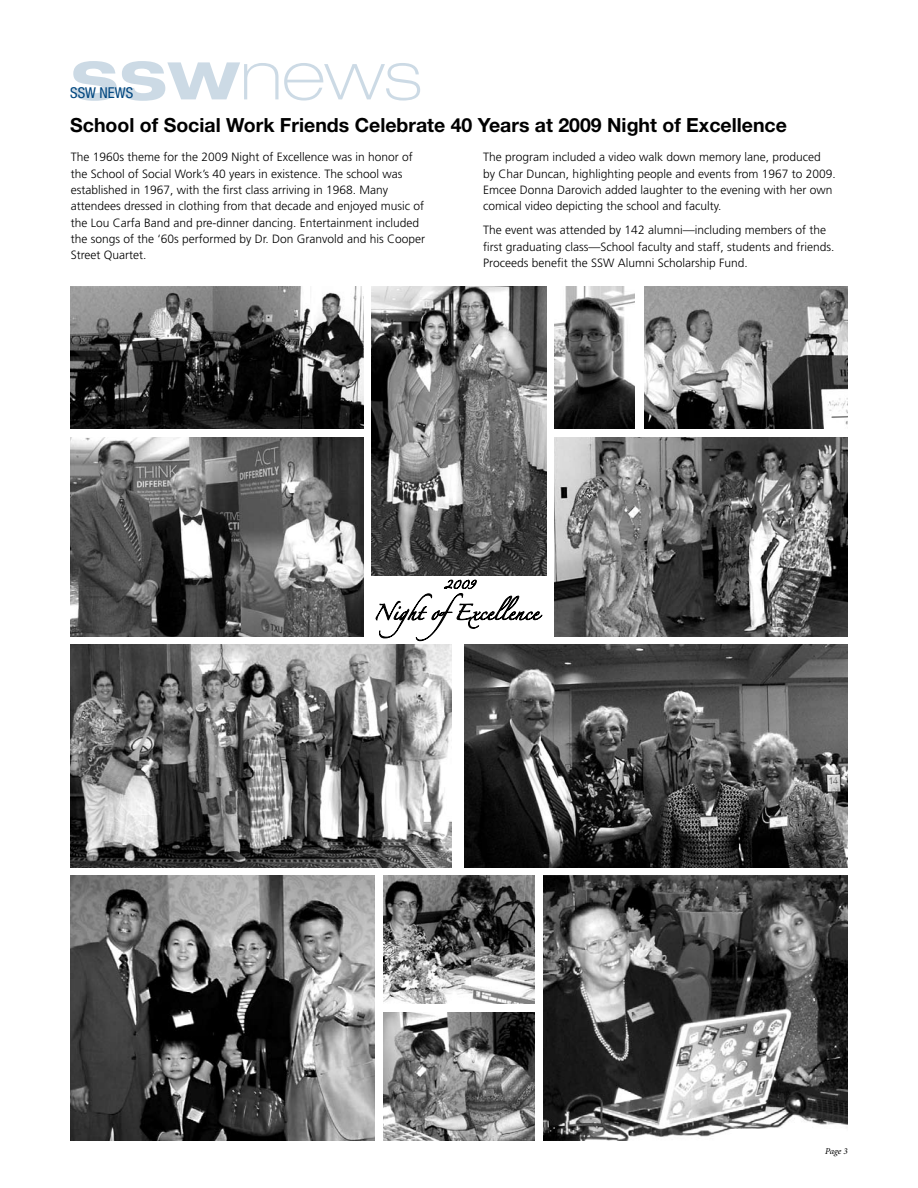
<style>
.page{position:relative;width:918px;height:1188px;background:#fff}
.page>*{position:absolute;margin:0;border:0;box-sizing:border-box;transform-origin:0 0}
.t1{font:100 expanded 69px "Helvetica Neue LT Std";color:#ccdae5}
.t2{font:700 19.5px "Helvetica Neue LT Std";color:#000}
.t3{font:condensed 15px "Helvetica Neue LT Std";color:#00467f}
.t4{font:300 12px/16.4px "Frutiger LT Std";color:#000}
.t5{font:italic 9px "Minion Pro";color:#000}
.s1{font-weight:700}
</style>
<div class="page">
<img style="left:644px;top:286px;width:204px;height:143px">
<img style="left:70px;top:875px;width:305px;height:266px">
<img style="left:70px;top:437px;width:293px;height:200px">
<img style="left:70px;top:286px;width:293px;height:143px">
<img style="left:543px;top:875px;width:305px;height:266px">
<img style="left:555px;top:437px;width:293px;height:200px">
<img style="left:555px;top:286px;width:79px;height:143px">
<img style="left:383px;top:875px;width:152px;height:128px">
<img style="left:383px;top:1013px;width:152px;height:128px">
<img style="left:70px;top:644px;width:381px;height:223px">
<img style="left:465px;top:644px;width:383px;height:223px">
<img style="left:371px;top:286px;width:176px;height:290px">
<svg style="left:376px;top:580px;width:167px;height:61px"></svg>
<h1 class="t1" style="left:70px;top:34px;width:353px"><span class="s1">ssw</span>news</h1>
<p class="t3" style="left:70px;top:84px;width:65px">SSW NEWS</p>
<h2 class="t2" style="left:70px;top:113px;width:718px">School of Social Work Friends Celebrate 40 Years at 2009 Night of Excellence</h2>
<p class="t4" style="left:71px;top:149px;width:356px">The 1960s theme for the 2009 Night of Excellence was in honor of the School of Social Work’s 40 years in existence. The school was established in 1967, with the first class arriving in 1968. Many attendees dressed in clothing from that decade and enjoyed music of the Lou Carfa Band and pre-dinner dancing. Entertainment included the songs of the ‘60s performed by Dr. Don Granvold and his Cooper Street Quartet.</p>
<p class="t4" style="left:483px;top:149px;width:354px">The program included a video walk down memory lane, produced by Char Duncan, highlighting people and events from 1967 to 2009.<br>Emcee Donna Darovich added laughter to the evening with her own comical video depicting the school and faculty.</p>
<p class="t4" style="left:483px;top:222px;width:353px">The event was attended by 142 alumni—including members of the first graduating class—School faculty and staff, students and friends.<br>Proceeds benefit the SSW Alumni Scholarship Fund.</p>
<p class="t5" style="left:825px;top:1145px;width:24px">Page 3</p>
</div>
